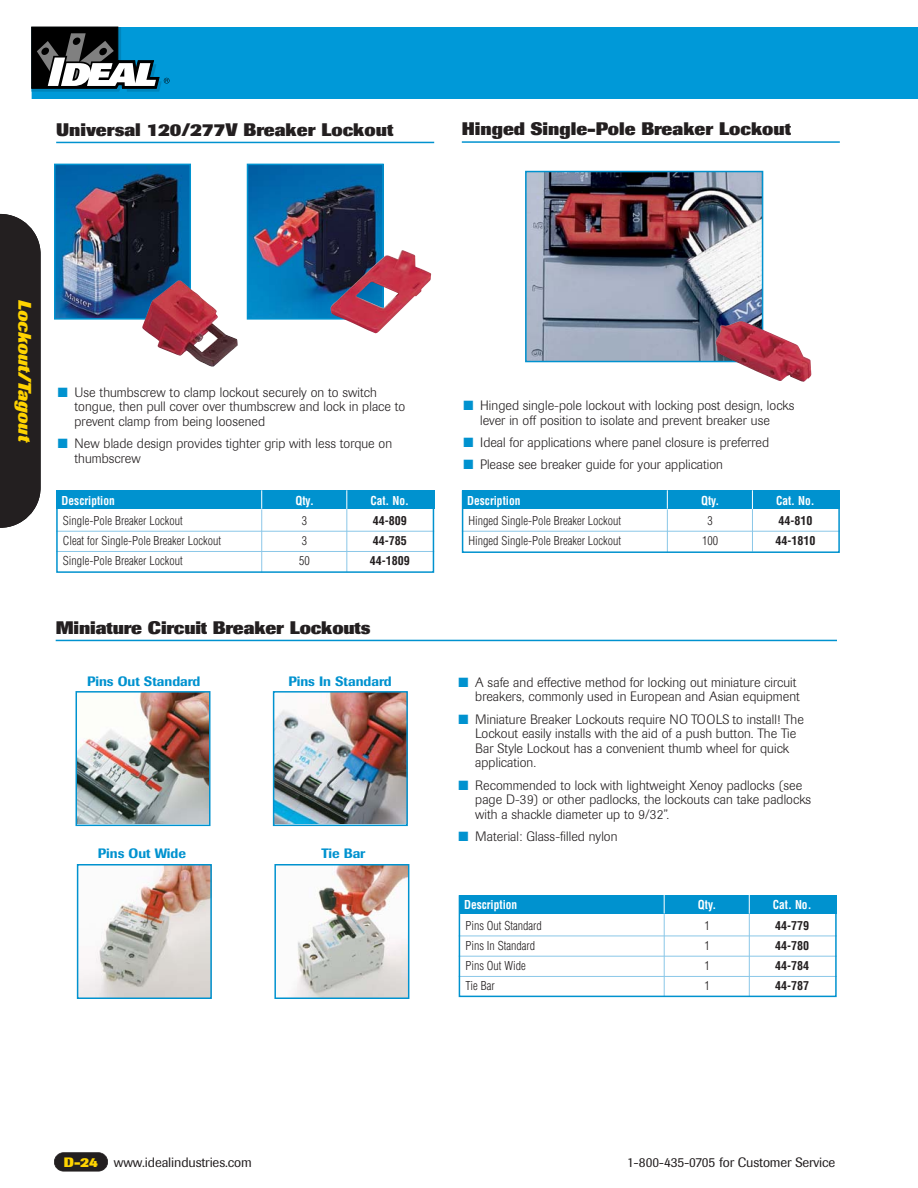
<style>
.page{position:relative;width:918px;height:1188px;background:#fff}
.page>*{position:absolute;margin:0;border:0;box-sizing:border-box;transform-origin:0 0}
.t1{font:800 18px "Imago";color:#231f20}
.t2{font:italic 800 18px "Imago";color:#ffd400}
.t3{font:300 13.5px/14.5px "Imago";letter-spacing:.005em;color:#231f20}
.t4{font:13.5px "Imago";letter-spacing:-.01em;color:#231f20}
.t5{font:500 13.5px "Imago";color:#0092cf}
.t6{font:300 condensed 12px "Helvetica";color:#231f20}
.t7{font:700 condensed 12px "Helvetica";color:#fff;scale:.95 1}
.t8{font:700 condensed 12px "Helvetica";color:#231f20}
.s1{color:#0092cf}
.s2{font-weight:800;color:#ffd400}
</style>
<div class="page">
<hr style="left:56px;top:640px;width:781px;height:1px;background:#0092cf">
<img style="left:80px;top:867px;width:129px;height:129px">
<div style="left:77px;top:864px;width:135px;height:135px;border:2px solid #0092cf"></div>
<div style="left:170px;top:27px;width:748px;height:72px;background:#0099d8"></div>
<svg style="left:31px;top:27px;width:139px;height:72px"></svg>
<svg style="left:0;top:214px;width:41px;height:314px;background:#2f2c2d"></svg>
<div style="left:54px;top:1153px;width:54px;height:18px;background:#231f20;border-radius:9px"></div>
<div style="left:54px;top:1152px;width:54px;height:20px;border:2px solid #231f20;border-radius:10px"></div>
<img style="left:55px;top:141px;width:380px;height:179px">
<hr style="left:261px;top:509px;width:1px;height:64px;background:#8ac7e8">
<hr style="left:346px;top:509px;width:1px;height:63px;background:#8ac7e8">
<div style="left:56px;top:491px;width:378px;height:18px;background:#0092cf"></div>
<hr style="left:56px;top:531px;width:378px;height:1px;background:#8ac7e8">
<hr style="left:56px;top:551px;width:378px;height:1px;background:#8ac7e8">
<div style="left:56px;top:490px;width:378px;height:83px;border:2px solid #0092cf"></div>
<svg style="left:346px;top:490px;width:1px;height:19px"></svg>
<svg style="left:261px;top:490px;width:1px;height:19px"></svg>
<hr style="left:664px;top:914px;width:1px;height:82px;background:#8ac7e8">
<hr style="left:749px;top:914px;width:1px;height:82px;background:#8ac7e8">
<div style="left:459px;top:895px;width:378px;height:19px;background:#0092cf"></div>
<hr style="left:459px;top:936px;width:378px;height:1px;background:#8ac7e8">
<hr style="left:459px;top:956px;width:378px;height:1px;background:#8ac7e8">
<hr style="left:459px;top:976px;width:378px;height:1px;background:#8ac7e8">
<div style="left:459px;top:895px;width:378px;height:102px;border:2px solid #0092cf"></div>
<svg style="left:749px;top:895px;width:1px;height:19px"></svg>
<svg style="left:664px;top:895px;width:1px;height:19px"></svg>
<hr style="left:667px;top:509px;width:1px;height:43px;background:#8ac7e8">
<hr style="left:752px;top:509px;width:1px;height:43px;background:#8ac7e8">
<div style="left:462px;top:491px;width:378px;height:18px;background:#0092cf"></div>
<hr style="left:462px;top:531px;width:378px;height:1px;background:#8ac7e8">
<div style="left:462px;top:490px;width:378px;height:63px;border:2px solid #0092cf"></div>
<svg style="left:752px;top:490px;width:1px;height:19px"></svg>
<svg style="left:667px;top:490px;width:1px;height:19px"></svg>
<img style="left:330px;top:249px;width:101px;height:84px">
<img style="left:142px;top:280px;width:101px;height:87px">
<svg style="left:461px;top:141px;width:379px;height:222px"></svg>
<img style="left:715px;top:318px;width:97px;height:64px">
<img style="left:79px;top:694px;width:129px;height:129px">
<div style="left:76px;top:691px;width:135px;height:135px;border:2px solid #0092cf"></div>
<img style="left:276px;top:694px;width:129px;height:129px">
<div style="left:273px;top:691px;width:135px;height:135px;border:2px solid #0092cf"></div>
<img style="left:292px;top:867px;width:114px;height:129px">
<div style="left:274px;top:864px;width:135px;height:135px;border:2px solid #0092cf"></div>
<h1 class="t1" style="left:56px;top:123px;width:339px">Universal 120/277V Breaker Lockout</h1>
<h1 class="t1" style="left:462px;top:123px;width:331px">Hinged Single-Pole Breaker Lockout</h1>
<h1 class="t2" style="left:31px;top:300px;width:144px;rotate:90deg">Lockout/Tagout</h1>
<p class="t3" style="left:75px;top:386px;width:332px;text-indent:-17px"><span class="s1">■</span> Use thumbscrew to clamp lockout securely on to switch tongue, then pull cover over thumbscrew and lock in place to prevent clamp from being loosened</p>
<p class="t3" style="left:75px;top:438px;width:319px;text-indent:-17px"><span class="s1">■</span> New blade design provides tighter grip with less torque on thumbscrew</p>
<p class="t7" style="left:62px;top:496px;width:57px">Description</p>
<p class="t7" style="left:295px;top:496px;width:21px">Qty.</p>
<p class="t7" style="left:370px;top:496px;width:42px">Cat. No.</p>
<p class="t6" style="left:63px;top:516px;width:121px">Single-Pole Breaker Lockout</p>
<p class="t6" style="left:302px;top:516px;width:7px">3</p>
<p class="t8" style="left:373px;top:516px;width:35px">44-809</p>
<p class="t6" style="left:63px;top:536px;width:160px">Cleat for Single-Pole Breaker Lockout</p>
<p class="t6" style="left:302px;top:536px;width:7px">3</p>
<p class="t8" style="left:373px;top:536px;width:35px">44-785</p>
<p class="t6" style="left:63px;top:556px;width:121px">Single-Pole Breaker Lockout</p>
<p class="t6" style="left:299px;top:556px;width:12px">50</p>
<p class="t8" style="left:370px;top:556px;width:41px">44-1809</p>
<h1 class="t1" style="left:56px;top:621px;width:316px">Miniature Circuit Breaker Lockouts</h1>
<p class="t5" style="left:87px;top:676px;width:115px">Pins Out Standard</p>
<p class="t5" style="left:288px;top:676px;width:105px">Pins In Standard</p>
<p class="t5" style="left:98px;top:848px;width:90px">Pins Out Wide</p>
<p class="t5" style="left:321px;top:848px;width:45px">Tie Bar</p>
<p class="t3" style="left:463px;top:399px;width:333px;text-align:center"><span class="s1">■</span> Hinged single-pole lockout with locking post design, locks lever in off position to isolate and prevent breaker use</p>
<p class="t3" style="left:463px;top:436px;width:307px"><span class="s1">■</span> Ideal for applications where panel closure is preferred</p>
<p class="t3" style="left:463px;top:458px;width:261px"><span class="s1">■</span> Please see breaker guide for your application</p>
<p class="t7" style="left:467px;top:496px;width:57px">Description</p>
<p class="t7" style="left:701px;top:496px;width:21px">Qty.</p>
<p class="t7" style="left:776px;top:496px;width:42px">Cat. No.</p>
<p class="t6" style="left:469px;top:516px;width:154px">Hinged Single-Pole Breaker Lockout</p>
<p class="t6" style="left:708px;top:516px;width:7px">3</p>
<p class="t8" style="left:778px;top:516px;width:35px">44-810</p>
<p class="t6" style="left:469px;top:536px;width:154px">Hinged Single-Pole Breaker Lockout</p>
<p class="t6" style="left:702px;top:536px;width:17px">100</p>
<p class="t8" style="left:775px;top:536px;width:41px">44-1810</p>
<p class="t3" style="left:458px;top:676px;width:343px;text-align:right"><span class="s1">■</span> A safe and effective method for locking out miniature circuit breakers, commonly used in European and Asian equipment</p>
<p class="t3" style="left:475px;top:713px;width:330px;text-indent:-17px"><span class="s1">■</span> Miniature Breaker Lockouts require NO TOOLS to install! The Lockout easily installs with the aid of a push button. The Tie Bar Style Lockout has a convenient thumb wheel for quick application.</p>
<p class="t3" style="left:475px;top:779px;width:337px;text-indent:-17px"><span class="s1">■</span> Recommended to lock with lightweight Xenoy padlocks (see page D-39) or other padlocks, the lockouts can take padlocks with a shackle diameter up to 9/32”.</p>
<p class="t3" style="left:458px;top:830px;width:161px"><span class="s1">■</span> Material: Glass-filled nylon</p>
<p class="t7" style="left:464px;top:900px;width:57px">Description</p>
<p class="t7" style="left:698px;top:900px;width:21px">Qty.</p>
<p class="t7" style="left:773px;top:900px;width:42px">Cat. No.</p>
<p class="t6" style="left:465px;top:921px;width:78px">Pins Out Standard</p>
<p class="t6" style="left:704px;top:921px;width:7px">1</p>
<p class="t8" style="left:775px;top:921px;width:35px">44-779</p>
<p class="t6" style="left:465px;top:941px;width:71px">Pins In Standard</p>
<p class="t6" style="left:704px;top:941px;width:7px">1</p>
<p class="t8" style="left:775px;top:941px;width:35px">44-780</p>
<p class="t6" style="left:465px;top:961px;width:62px">Pins Out Wide</p>
<p class="t6" style="left:704px;top:961px;width:7px">1</p>
<p class="t8" style="left:775px;top:961px;width:35px">44-784</p>
<p class="t6" style="left:465px;top:981px;width:31px">Tie Bar</p>
<p class="t6" style="left:704px;top:981px;width:7px">1</p>
<p class="t8" style="left:775px;top:981px;width:35px">44-787</p>
<p class="t4" style="left:64px;top:1158px;width:189px"><span class="s2">D-24</span> www.idealindustries.com</p>
<p class="t4" style="left:627px;top:1158px;width:210px">1-800-435-0705 for Customer Service</p>
</div>
